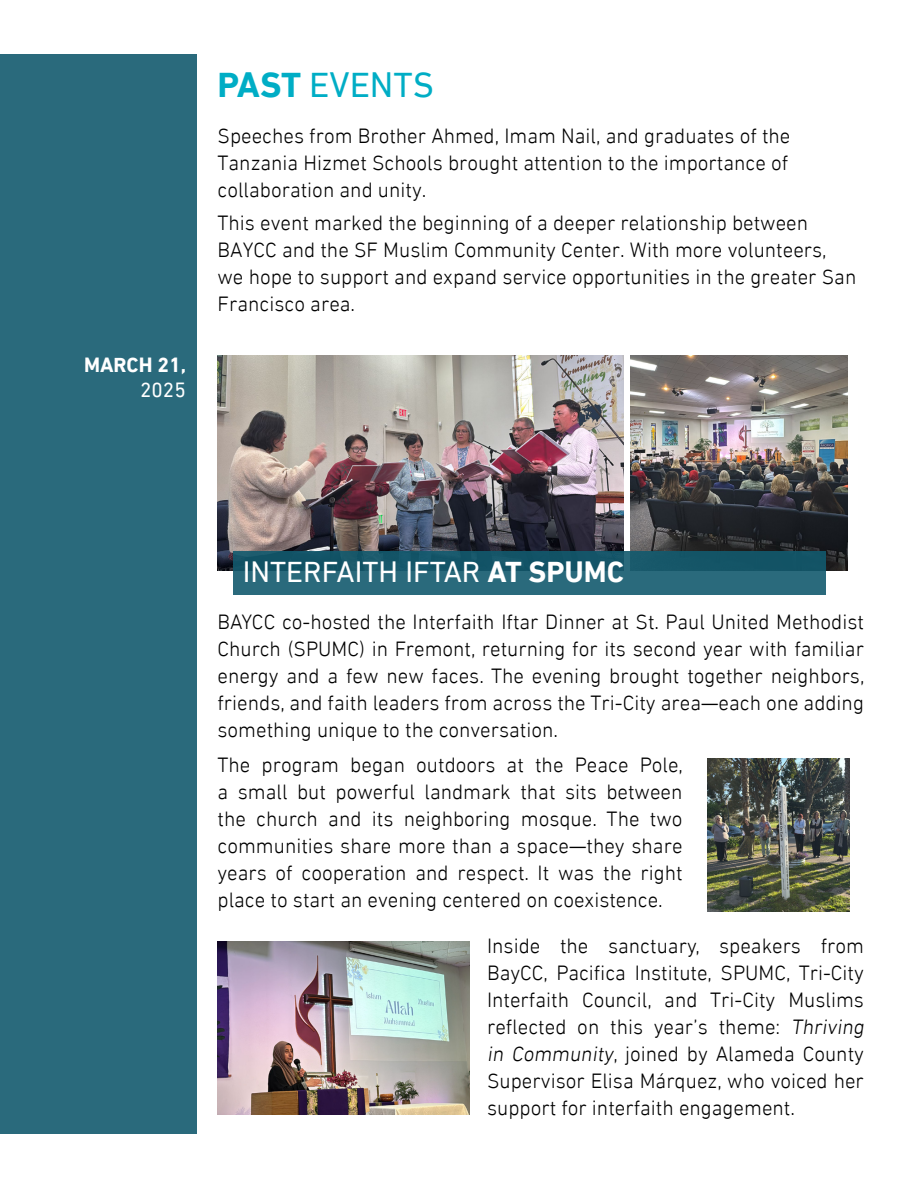
<style>
.page{position:relative;width:918px;height:1188px;background:#fff}
.page>*{position:absolute;margin:0;border:0;box-sizing:border-box;transform-origin:0 0}
.t1{font:36px "DIN Next LT Arabic";color:#00adc5}
.t2{font:30px "DIN Next LT Arabic";color:#fff}
.t3{font:21px/27px "ntaqat";color:#000;text-align:justify}
.t4{font:700 21px "DIN Next LT Arabic";color:#fff}
.t5{font:21px "DIN Next LT Arabic";color:#fff}
.s1{font-weight:700}
</style>
<div class="page">
<div style="left:0;top:54px;width:197px;height:1080px;background:#2a6a7c"></div>
<img style="left:218px;top:356px;width:406px;height:214px">
<img style="left:630px;top:356px;width:217px;height:214px">
<div style="left:233px;top:551px;width:592px;height:43px;background:linear-gradient(to bottom,#105063,#317183)"></div>
<img style="left:707px;top:759px;width:143px;height:152px">
<img style="left:218px;top:942px;width:252px;height:173px">
<p class="t4" style="left:84px;top:352px;width:104px">MARCH 21,</p>
<p class="t5" style="left:140px;top:377px;width:47px">2025</p>
<h1 class="t1" style="left:218px;top:64px;width:218px"><span class="s1">PAST</span> EVENTS</h1>
<p class="t3" style="left:218px;top:122px;width:575px">Speeches from Brother Ahmed, Imam Nail, and graduates of the Tanzania Hizmet Schools brought attention to the importance of collaboration and unity.</p>
<p class="t3" style="left:218px;top:210px;width:640px;text-align:left">This event marked the beginning of a deeper relationship between BAYCC and the SF Muslim Community Center. With more volunteers, we hope to support and expand service opportunities in the greater San Francisco area.</p>
<h2 class="t2" style="left:243px;top:554px;width:383px">INTERFAITH IFTAR <span class="s1">AT SPUMC</span></h2>
<p class="t3" style="left:218px;top:608px;width:648px">BAYCC co-hosted the Interfaith Iftar Dinner at St. Paul United Methodist Church (SPUMC) in Fremont, returning for its second year with familiar energy and a few new faces. The evening brought together neighbors, friends, and faith leaders from across the Tri-City area—each one adding something unique to the conversation.</p>
<p class="t3" style="left:218px;top:751px;width:467px">The program began outdoors at the Peace Pole, a small but powerful landmark that sits between the church and its neighboring mosque. The two communities share more than a space—they share years of cooperation and respect. It was the right place to start an evening centered on coexistence.</p>
<p class="t3" style="left:487px;top:932px;width:384px;text-align:left">Inside the sanctuary, speakers from BayCC, Pacifica Institute, SPUMC, Tri-City Interfaith Council, and Tri-City Muslims reflected on this year’s theme: Thriving in Community, joined by Alameda County Supervisor Elisa Márquez, who voiced her support for interfaith engagement.</p>
</div>
